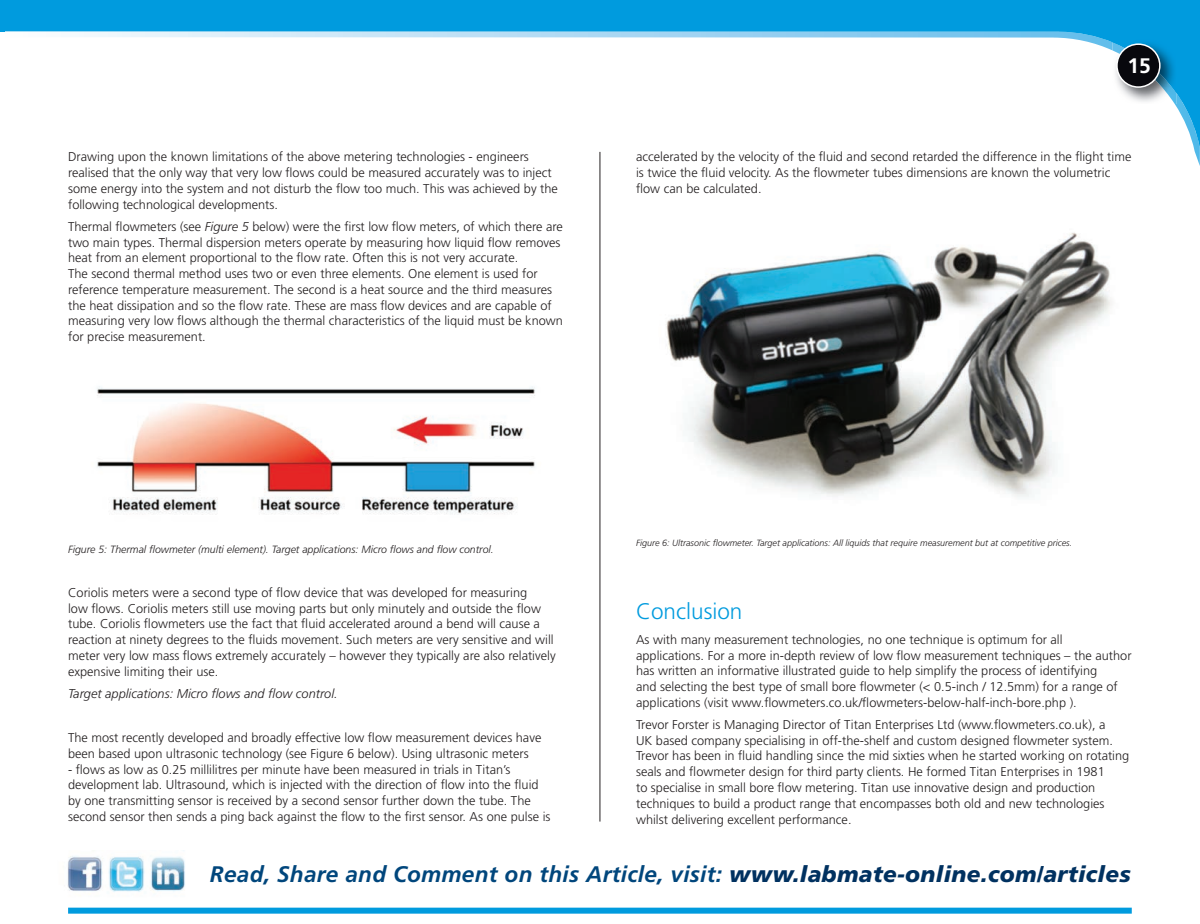
<style>
.page{position:relative;width:1200px;height:924px;background:#fff}
.page>*{position:absolute;margin:0;border:0;box-sizing:border-box;transform-origin:0 0}
.t1{font:italic 700 22.5px "Frutiger";letter-spacing:.015em;color:#00467c}
.t2{font:300 22.5px "Frutiger";color:#009bde}
.t3{font:700 21px "Frutiger";color:#fff}
.t4{font:300 12.75px/15.8px "Frutiger";color:#231f20}
.t5{font:italic 300 12.75px "Frutiger";color:#231f20}
.t6{font:italic 300 10.5px "Frutiger";color:#231f20}
.t7{font:italic 300 9px "Frutiger";color:#231f20}
.s1{font-style:italic}
.s2{font-weight:900;color:#003160}
</style>
<div class="page">
<svg style="left:4px;top:0;width:1195px;height:146px"></svg>
<hr style="left:0;top:0;width:4px;height:32px;background:#009bde">
<img style="left:1112px;top:93px;width:64px;height:11px">
<img style="left:1112px;top:40px;width:64px;height:53px">
<div style="left:1116px;top:44px;width:43px;height:43px;background:#08080d;border-radius:50%"></div>
<div style="left:1115px;top:43px;width:45px;height:45px;border:2px solid #fff;border-radius:50%"></div>
<hr style="left:599px;top:152px;width:1px;height:669px;background:#231f20">
<img style="left:67px;top:850px;width:118px;height:42px">
<img style="left:97px;top:386px;width:438px;height:129px">
<img style="left:666px;top:232px;width:446px;height:265px">
<div style="left:68px;top:907px;width:1063px;height:6px;background:#009bde"></div>
<svg style="left:1194px;top:0;width:6px;height:7px"></svg>
<p class="t4" style="left:68px;top:149px;width:491px">Drawing upon the known limitations of the above metering technologies - engineers realised that the only way that very low flows could be measured accurately was to inject some energy into the system and not disturb the flow too much. This was achieved by the following technological developments.</p>
<p class="t4" style="left:68px;top:219px;width:496px">Thermal flowmeters (see <span class="s1">Figure 5</span> below) were the first low flow meters, of which there are two main types. Thermal dispersion meters operate by measuring how liquid flow removes heat from an element proportional to the flow rate. Often this is not very accurate.<br>The second thermal method uses two or even three elements. One element is used for reference temperature measurement. The second is a heat source and the third measures the heat dissipation and so the flow rate. These are mass flow devices and are capable of measuring very low flows although the thermal characteristics of the liquid must be known for precise measurement.</p>
<h2 class="t3" style="left:1127px;top:53px;width:25px">15</h2>
<p class="t4" style="left:636px;top:149px;width:496px">accelerated by the velocity of the fluid and second retarded the difference in the flight time is twice the fluid velocity. As the flowmeter tubes dimensions are known the volumetric flow can be calculated.</p>
<p class="t6" style="left:68px;top:542px;width:427px">Figure 5: Thermal flowmeter (multi element). Target applications: Micro flows and flow control.</p>
<p class="t4" style="left:68px;top:584px;width:489px">Coriolis meters were a second type of flow device that was developed for measuring<br>low flows. Coriolis meters still use moving parts but only minutely and outside the flow tube. Coriolis flowmeters use the fact that fluid accelerated around a bend will cause a reaction at ninety degrees to the fluids movement. Such meters are very sensitive and will meter very low mass flows extremely accurately – however they typically are also relatively expensive limiting their use.</p>
<p class="t5" style="left:68px;top:686px;width:271px">Target applications: Micro flows and flow control.</p>
<p class="t4" style="left:68px;top:729px;width:474px">The most recently developed and broadly effective low flow measurement devices have been based upon ultrasonic technology (see Figure 6 below). Using ultrasonic meters</p>
<p class="t4" style="left:68px;top:761px;width:484px">- flows as low as 0.25 millilitres per minute have been measured in trials in Titan’s development lab. Ultrasound, which is injected with the direction of flow into the fluid by one transmitting sensor is received by a second sensor further down the tube. The second sensor then sends a ping back against the flow to the first sensor. As one pulse is</p>
<p class="t7" style="left:636px;top:537px;width:437px">Figure 6: Ultrasonic flowmeter. Target applications: All liquids that require measurement but at competitive prices.</p>
<h1 class="t2" style="left:636px;top:598px;width:108px">Conclusion</h1>
<p class="t4" style="left:636px;top:631px;width:497px">As with many measurement technologies, no one technique is optimum for all applications. For a more in-depth review of low flow measurement techniques – the author has written an informative illustrated guide to help simplify the process of identifying<br>and selecting the best type of small bore flowmeter (&lt; 0.5-inch / 12.5mm) for a range of applications (visit www.flowmeters.co.uk/flowmeters-below-half-inch-bore.php ).</p>
<p class="t4" style="left:636px;top:716px;width:494px">Trevor Forster is Managing Director of Titan Enterprises Ltd (www.flowmeters.co.uk), a<br>UK based company specialising in off-the-shelf and custom designed flowmeter system.<br>Trevor has been in fluid handling since the mid sixties when he started working on rotating seals and flowmeter design for third party clients. He formed Titan Enterprises in 1981<br>to specialise in small bore flow metering. Titan use innovative design and production techniques to build a product range that encompasses both old and new technologies whilst delivering excellent performance.</p>
<h1 class="t1" style="left:210px;top:860px;width:922px">Read, Share and Comment on this Article, visit: <span class="s2">www.labmate-online.com/articles</span></h1>
</div>
